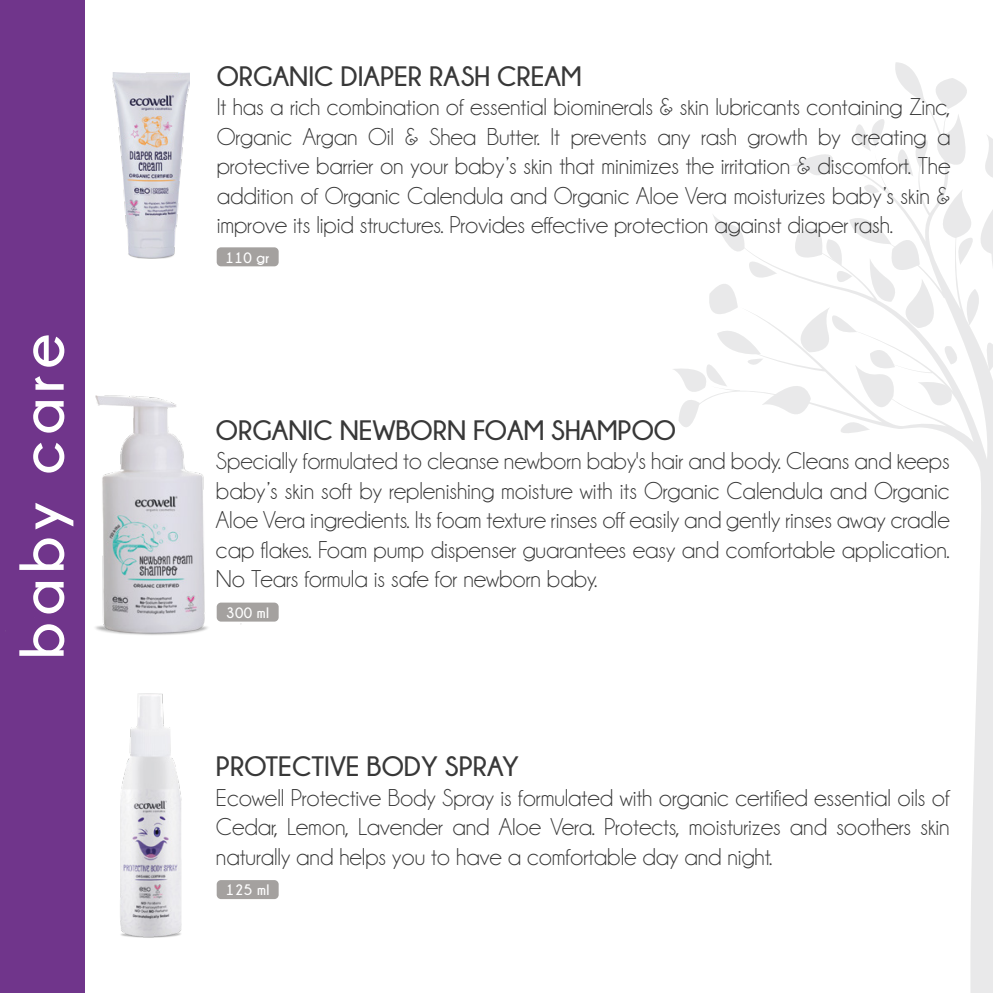
<style>
.page{position:relative;width:993px;height:993px;background:#fff}
.page>*{position:absolute;margin:0;border:0;box-sizing:border-box;transform-origin:0 0}
.t1{font:700 63px "Champagne&Limousines";letter-spacing:.1em;color:#fff}
.t2{font:700 28px "Champagne&Limousines";color:#383838}
.t3{font:24.5px/29.4px "Champagne&Limousines";letter-spacing:-.005em;color:#383838;text-align:justify}
.t4{font:700 15.05px "Champagne&Limousines";letter-spacing:.03em;color:#fff}
</style>
<div class="page">
<svg style="left:961px;top:442px;width:31px;height:550px;fill:#e9e9ea"></svg>
<svg style="left:673px;top:62px;width:319px;height:380px"></svg>
<div style="left:0;top:0;width:84px;height:992px;background:#70358b"></div>
<div style="left:217px;top:602px;width:61px;height:19px;background:#a4a19f;border-radius:4px"></div>
<div style="left:217px;top:879px;width:61px;height:19px;background:#a4a19f;border-radius:4px"></div>
<img style="left:112px;top:72px;width:77px;height:186px">
<div style="left:217px;top:247px;width:61px;height:19px;background:#a4a19f;border-radius:4px"></div>
<img style="left:84px;top:395px;width:173px;height:240px">
<img style="left:120px;top:693px;width:62px;height:245px">
<h1 class="t1" style="left:7px;top:658px;width:326px;rotate:-90deg">baby care</h1>
<p class="t2" style="left:217px;top:61px;width:366px">ORGANIC DIAPER RASH CREAM</p>
<p class="t3" style="left:217px;top:93px;width:735px">It has a rich combination of essential biominerals &amp; skin lubricants containing Zinc, Organic Argan Oil &amp; Shea Butter. It prevents any rash growth by creating a protective barrier on your baby’s skin that minimizes the irritation &amp; discomfort. The addition of Organic Calendula and Organic Aloe Vera moisturizes baby’s skin &amp; improve its lipid structures. Provides effective protection against diaper rash.</p>
<p class="t4" style="left:225px;top:249px;width:45px">110 gr</p>
<p class="t2" style="left:216px;top:414px;width:461px">ORGANIC NEWBORN FOAM SHAMPOO</p>
<p class="t3" style="left:216px;top:446px;width:735px">Specially formulated to cleanse newborn baby's hair and body. Cleans and keeps baby’s skin soft by replenishing moisture with its Organic Calendula and Organic Aloe Vera ingredients. Its foam texture rinses off easily and gently rinses away cradle cap flakes. Foam pump dispenser guarantees easy and comfortable application.<br>No Tears formula is safe for newborn baby.</p>
<p class="t4" style="left:226px;top:604px;width:45px">300 ml</p>
<p class="t2" style="left:216px;top:751px;width:304px">PROTECTIVE BODY SPRAY</p>
<p class="t3" style="left:216px;top:782px;width:735px">Ecowell Protective Body Spray is formulated with organic certified essential oils of Cedar, Lemon, Lavender and Aloe Vera. Protects, moisturizes and soothers skin naturally and helps you to have a comfortable day and night.</p>
<p class="t4" style="left:226px;top:881px;width:45px">125 ml</p>
</div>
